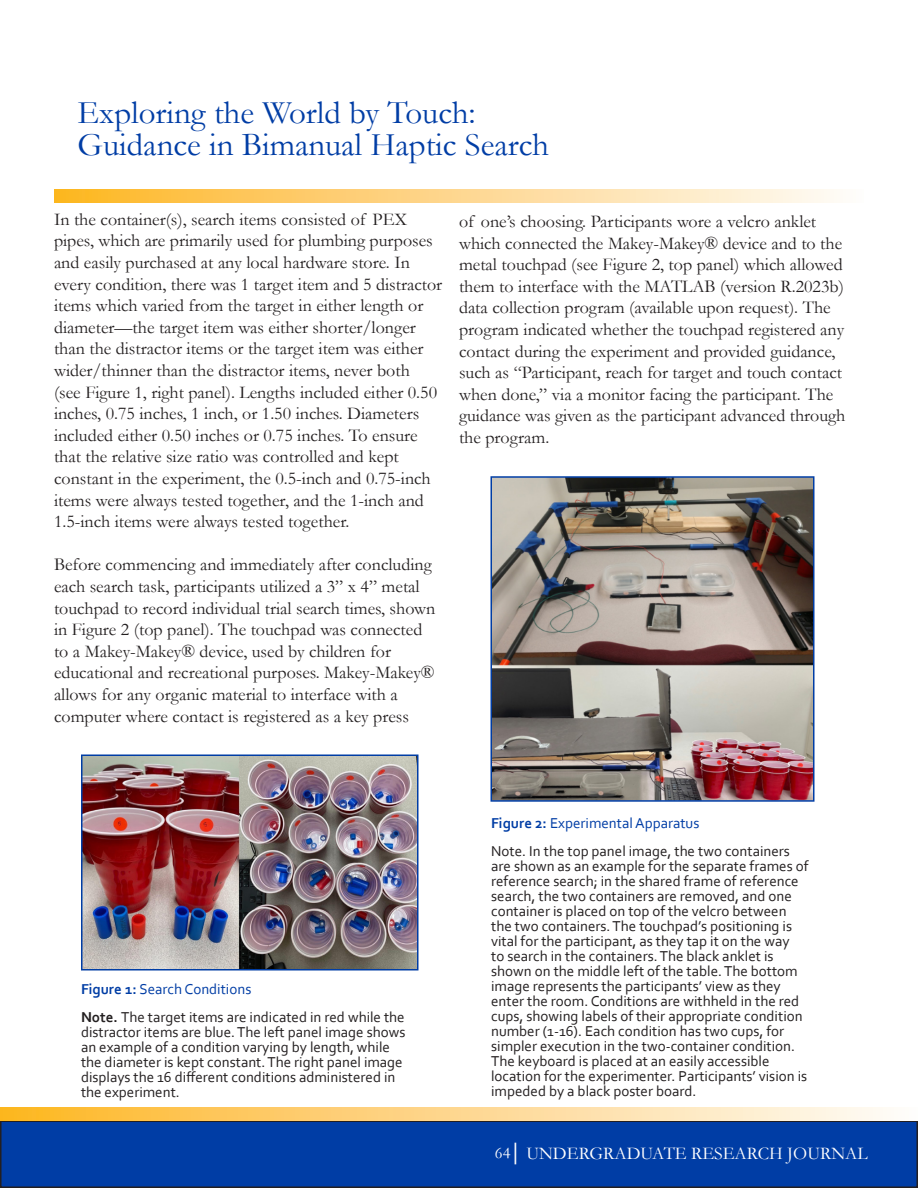
<style>
.page{position:relative;width:918px;height:1188px;background:#fff}
.page>*{position:absolute;margin:0;border:0;box-sizing:border-box;transform-origin:0 0}
.Figure-Table_Styles{font:33px/31.5px "Garamond";color:#003da5}
.Normal_Paragraph_Text_2{font:18px/21.6px "Garamond";color:#231f20}
.t1{font:18px "Garamond";color:#fff}
.Figure-Table_Styles-2{font:15px/15px "Corbel";color:#231f20}
.Figure-Table_Styles-3{font:15px "Corbel";color:#003da5}
.s1{font-weight:700}
.s2{font-size:16.5px}
</style>
<div class="page">
<div style="left:1px;top:1121px;width:916px;height:66px;background:#003da5"></div>
<div style="left:0;top:1120px;width:918px;height:68px;border:2px solid #231f20"></div>
<svg style="left:0;top:1107px;width:887px;height:13px"></svg>
<svg style="left:54px;top:189px;width:783px;height:13px"></svg>
<img style="left:84px;top:757px;width:331px;height:210px">
<div style="left:81px;top:754px;width:337px;height:216px;border:2px solid #003da5"></div>
<img style="left:493px;top:479px;width:318px;height:320px">
<div style="left:490px;top:476px;width:324px;height:326px;border:2px solid #003da5"></div>
<p class="Figure-Table_Styles" style="left:78px;top:96px;width:473px">Exploring the World by Touch:<br>Guidance in Bimanual Haptic Search</p>
<p class="Normal_Paragraph_Text_2" style="left:54px;top:208px;width:390px">In the container(s), search items consisted of PEX pipes, which are primarily used for plumbing purposes and easily purchased at any local hardware store. In every condition, there was 1 target item and 5 distractor items which varied from the target in either length or diameter—the target item was either shorter/longer than the distractor items or the target item was either wider/thinner than the distractor items, never both<br>(see Figure 1, right panel). Lengths included either 0.50 inches, 0.75 inches, 1 inch, or 1.50 inches. Diameters included either 0.50 inches or 0.75 inches. To ensure that the relative size ratio was controlled and kept constant in the experiment, the 0.5-inch and 0.75-inch items were always tested together, and the 1-inch and 1.5-inch items were always tested together.</p>
<p class="Normal_Paragraph_Text_2" style="left:54px;top:553px;width:383px">Before commencing and immediately after concluding each search task, participants utilized a 3” x 4” metal touchpad to record individual trial search times, shown in Figure 2 (top panel). The touchpad was connected to a Makey-Makey® device, used by children for educational and recreational purposes. Makey-Makey® allows for any organic material to interface with a computer where contact is registered as a key press</p>
<p class="Normal_Paragraph_Text_2" style="left:459px;top:210px;width:388px">of one’s choosing. Participants wore a velcro anklet which connected the Makey-Makey® device and to the metal touchpad (see Figure 2, top panel) which allowed them to interface with the MATLAB (version R.2023b) data collection program (available upon request). The program indicated whether the touchpad registered any contact during the experiment and provided guidance, such as “Participant, reach for target and touch contact when done,” via a monitor facing the participant. The guidance was given as the participant advanced through the program.</p>
<p class="Figure-Table_Styles-3" style="left:81px;top:979px;width:172px"><span class="s1">Figure 1:</span> Search Conditions</p>
<p class="Figure-Table_Styles-2" style="left:81px;top:1009px;width:326px"><span class="s1">Note.</span> The target items are indicated in red while the distractor items are blue. The left panel image shows an example of a condition varying by length, while the diameter is kept constant. The right panel image displays the 16 different conditions administered in the experiment.</p>
<p class="Figure-Table_Styles-3" style="left:491px;top:813px;width:210px"><span class="s1">Figure 2:</span> Experimental Apparatus</p>
<p class="Figure-Table_Styles-2" style="left:491px;top:843px;width:319px">Note. In the top panel image, the two containers are shown as an example for the separate frames of reference search; in the shared frame of reference search, the two containers are removed, and one container is placed on top of the velcro between the two containers. The touchpad’s positioning is vital for the participant, as they tap it on the way<br>to search in the containers. The black anklet is shown on the middle left of the table. The bottom image represents the participants’ view as they enter the room. Conditions are withheld in the red cups, showing labels of their appropriate condition number (1-16). Each condition has two cups, for simpler execution in the two-container condition.<br>The keyboard is placed at an easily accessible location for the experimenter. Participants’ vision is impeded by a black poster board.</p>
<p class="t1" style="left:495px;top:1141px;width:374px"><span class="s2">64</span>│ UNDERGRADUATE RESEARCH JOURNAL</p>
</div>
